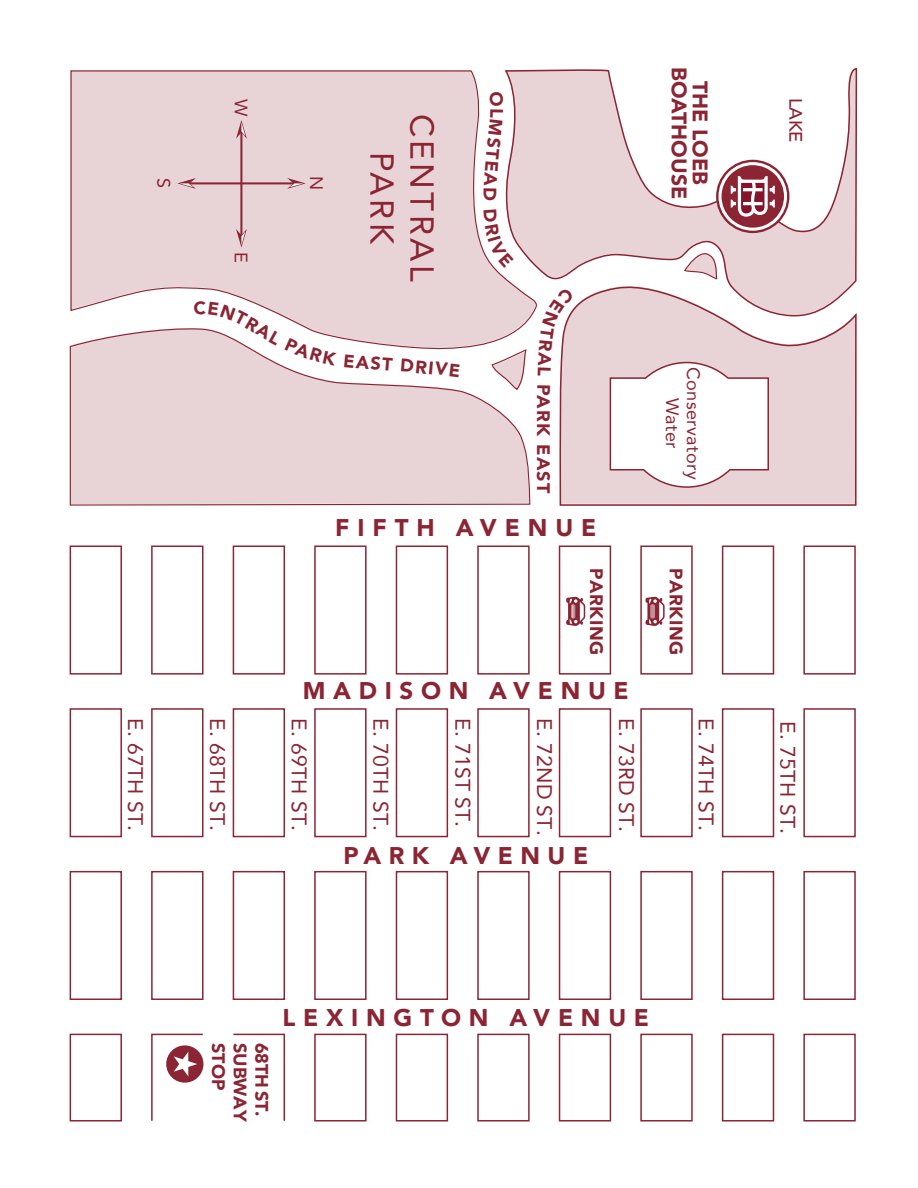
<style>
.page{position:relative;width:918px;height:1188px;background:#fff}
.page>*{position:absolute;margin:0;border:0;box-sizing:border-box;transform-origin:0 0}
.t1{font:33px/39.9px "Avenir";letter-spacing:.1em;color:#8b2433;text-align:center}
.t2{font:900 24px "Avenir";letter-spacing:.32em;color:#8b2433}
.t3{font:21px "Avenir";letter-spacing:.01em;color:#8b2433}
.t4{font:900 21px/21px "Avenir";letter-spacing:.005em;color:#8b2433;text-align:center}
.t5{font:900 18px "Avenir";letter-spacing:.035em;color:#8b2433}
.t6{font:18px/21px "Avenir";letter-spacing:.025em;color:#8b2433;text-align:center}
.t7{font:500 18px/21.6px "Avenir";color:#8b2433}
</style>
<div class="page">
<svg style="left:70px;top:70px;width:461px;height:257px;background:#e8d4d7"></svg>
<svg style="left:69px;top:327px;width:462px;height:179px;background:#e9d6d8"></svg>
<svg style="left:491px;top:348px;width:36px;height:43px"></svg>
<svg style="left:503px;top:67px;width:355px;height:250px"></svg>
<svg style="left:559px;top:279px;width:299px;height:227px;background:#e8d4d7"></svg>
<div style="left:70px;top:546px;width:52px;height:129px;border:1px solid #8b2433"></div>
<div style="left:70px;top:708px;width:52px;height:129px;border:1px solid #8b2433"></div>
<div style="left:70px;top:871px;width:52px;height:129px;border:1px solid #8b2433"></div>
<div style="left:70px;top:1034px;width:52px;height:88px;border:1px solid #8b2433"></div>
<div style="left:803px;top:546px;width:53px;height:129px;border:1px solid #8b2433"></div>
<div style="left:803px;top:708px;width:53px;height:129px;border:1px solid #8b2433"></div>
<div style="left:803px;top:871px;width:53px;height:129px;border:1px solid #8b2433"></div>
<div style="left:803px;top:1034px;width:53px;height:88px;border:1px solid #8b2433"></div>
<div style="left:722px;top:546px;width:52px;height:129px;border:1px solid #8b2433"></div>
<div style="left:722px;top:708px;width:52px;height:129px;border:1px solid #8b2433"></div>
<div style="left:722px;top:871px;width:52px;height:129px;border:1px solid #8b2433"></div>
<div style="left:722px;top:1034px;width:52px;height:88px;border:1px solid #8b2433"></div>
<div style="left:640px;top:546px;width:53px;height:129px;border:1px solid #8b2433"></div>
<div style="left:640px;top:708px;width:53px;height:129px;border:1px solid #8b2433"></div>
<div style="left:640px;top:871px;width:53px;height:129px;border:1px solid #8b2433"></div>
<div style="left:640px;top:1034px;width:53px;height:88px;border:1px solid #8b2433"></div>
<div style="left:559px;top:546px;width:52px;height:129px;border:1px solid #8b2433"></div>
<div style="left:559px;top:708px;width:52px;height:129px;border:1px solid #8b2433"></div>
<div style="left:559px;top:871px;width:52px;height:129px;border:1px solid #8b2433"></div>
<div style="left:559px;top:1034px;width:52px;height:88px;border:1px solid #8b2433"></div>
<div style="left:477px;top:546px;width:53px;height:129px;border:1px solid #8b2433"></div>
<div style="left:477px;top:708px;width:53px;height:129px;border:1px solid #8b2433"></div>
<div style="left:477px;top:871px;width:53px;height:129px;border:1px solid #8b2433"></div>
<div style="left:477px;top:1034px;width:53px;height:88px;border:1px solid #8b2433"></div>
<div style="left:396px;top:546px;width:52px;height:129px;border:1px solid #8b2433"></div>
<div style="left:396px;top:708px;width:52px;height:129px;border:1px solid #8b2433"></div>
<div style="left:396px;top:871px;width:52px;height:129px;border:1px solid #8b2433"></div>
<div style="left:396px;top:1034px;width:52px;height:88px;border:1px solid #8b2433"></div>
<div style="left:314px;top:546px;width:53px;height:129px;border:1px solid #8b2433"></div>
<div style="left:314px;top:708px;width:53px;height:129px;border:1px solid #8b2433"></div>
<div style="left:314px;top:871px;width:53px;height:129px;border:1px solid #8b2433"></div>
<div style="left:314px;top:1034px;width:53px;height:88px;border:1px solid #8b2433"></div>
<div style="left:233px;top:546px;width:52px;height:129px;border:1px solid #8b2433"></div>
<div style="left:233px;top:708px;width:52px;height:129px;border:1px solid #8b2433"></div>
<div style="left:233px;top:871px;width:52px;height:129px;border:1px solid #8b2433"></div>
<svg style="left:233px;top:1033px;width:52px;height:88px"></svg>
<div style="left:151px;top:546px;width:53px;height:129px;border:1px solid #8b2433"></div>
<div style="left:151px;top:708px;width:53px;height:129px;border:1px solid #8b2433"></div>
<div style="left:151px;top:871px;width:53px;height:129px;border:1px solid #8b2433"></div>
<hr style="left:240px;top:131px;width:2px;height:106px;background:#8b2433">
<svg style="left:236px;top:120px;width:11px;height:19px"></svg>
<svg style="left:236px;top:229px;width:11px;height:19px"></svg>
<hr style="left:188px;top:182px;width:107px;height:2px;background:#8b2433">
<svg style="left:287px;top:178px;width:19px;height:11px"></svg>
<svg style="left:177px;top:178px;width:19px;height:11px"></svg>
<svg style="left:716px;top:160px;width:73px;height:73px"></svg>
<svg style="left:683px;top:250px;width:35px;height:30px"></svg>
<svg style="left:609px;top:361px;width:161px;height:128px"></svg>
<svg style="left:566px;top:597px;width:19px;height:29px"></svg>
<svg style="left:646px;top:597px;width:19px;height:29px"></svg>
<svg style="left:151px;top:1033px;width:53px;height:88px"></svg>
<svg style="left:194px;top:301px;width:143px;height:65px"></svg>
<svg style="left:344px;top:354px;width:49px;height:17px"></svg>
<svg style="left:401px;top:359px;width:59px;height:18px"></svg>
<svg style="left:484px;top:91px;width:20px;height:109px"></svg>
<svg style="left:484px;top:209px;width:30px;height:59px"></svg>
<svg style="left:538px;top:288px;width:36px;height:88px"></svg>
<p class="t6" style="left:252px;top:99px;width:19px;rotate:90deg">W</p>
<p class="t6" style="left:175px;top:178px;width:12px;rotate:90deg">S</p>
<p class="t6" style="left:328px;top:176px;width:16px;rotate:90deg">N</p>
<p class="t6" style="left:252px;top:252px;width:12px;rotate:90deg">E</p>
<p class="t1" style="left:443px;top:114px;width:169px;rotate:90deg">CENTRAL<br>PARK</p>
<p class="t5" style="left:559px;top:395px;width:100px;rotate:90deg">ARK EAST</p>
<p class="t2" style="left:335px;top:507px;width:263px">FIFTH AVENUE</p>
<p class="t5" style="left:612px;top:568px;width:89px;rotate:90deg">PARKING</p>
<p class="t2" style="left:303px;top:670px;width:327px">MADISON AVENUE</p>
<p class="t4" style="left:711px;top:67px;width:134px;rotate:90deg">THE LOEB<br>BOATHOUSE</p>
<p class="t6" style="left:705px;top:367px;width:114px;rotate:90deg">Conservatory<br>Water</p>
<p class="t7" style="left:703px;top:400px;width:51px;text-indent:-30px;rotate:90deg">Con<br>Water</p>
<p class="t7" style="left:711px;top:380px;width:80px;rotate:90deg">LAConKE</p>
<p class="t5" style="left:691px;top:568px;width:89px;rotate:90deg">PARKING</p>
<p class="t7" style="left:808px;top:98px;width:46px;rotate:90deg">LAKE</p>
<p class="t3" style="left:152px;top:718px;width:114px;rotate:90deg">E. 67TH ST.</p>
<p class="t3" style="left:234px;top:718px;width:114px;rotate:90deg">E. 68TH ST.</p>
<p class="t3" style="left:316px;top:718px;width:114px;rotate:90deg">E. 69TH ST.</p>
<p class="t3" style="left:398px;top:718px;width:114px;rotate:90deg">E. 70TH ST.</p>
<p class="t3" style="left:480px;top:718px;width:111px;rotate:90deg">E. 71ST ST.</p>
<p class="t3" style="left:561px;top:718px;width:119px;rotate:90deg">E. 72ND ST.</p>
<p class="t3" style="left:643px;top:718px;width:115px;rotate:90deg">E. 73RD ST.</p>
<p class="t3" style="left:723px;top:718px;width:114px;rotate:90deg">E. 74TH ST.</p>
<p class="t3" style="left:805px;top:721px;width:114px;rotate:90deg">E. 75TH ST.</p>
<p class="t2" style="left:343px;top:835px;width:246px">PARK AVENUE</p>
<p class="t5" style="left:234px;top:1043px;width:49px;rotate:90deg">STOP</p>
<p class="t5" style="left:255px;top:1043px;width:81px;rotate:90deg">SUBWAY</p>
<p class="t5" style="left:277px;top:1043px;width:75px;rotate:90deg">68TH ST.</p>
<p class="t2" style="left:283px;top:997px;width:368px">LEXINGTON AVENUE</p>
</div>
